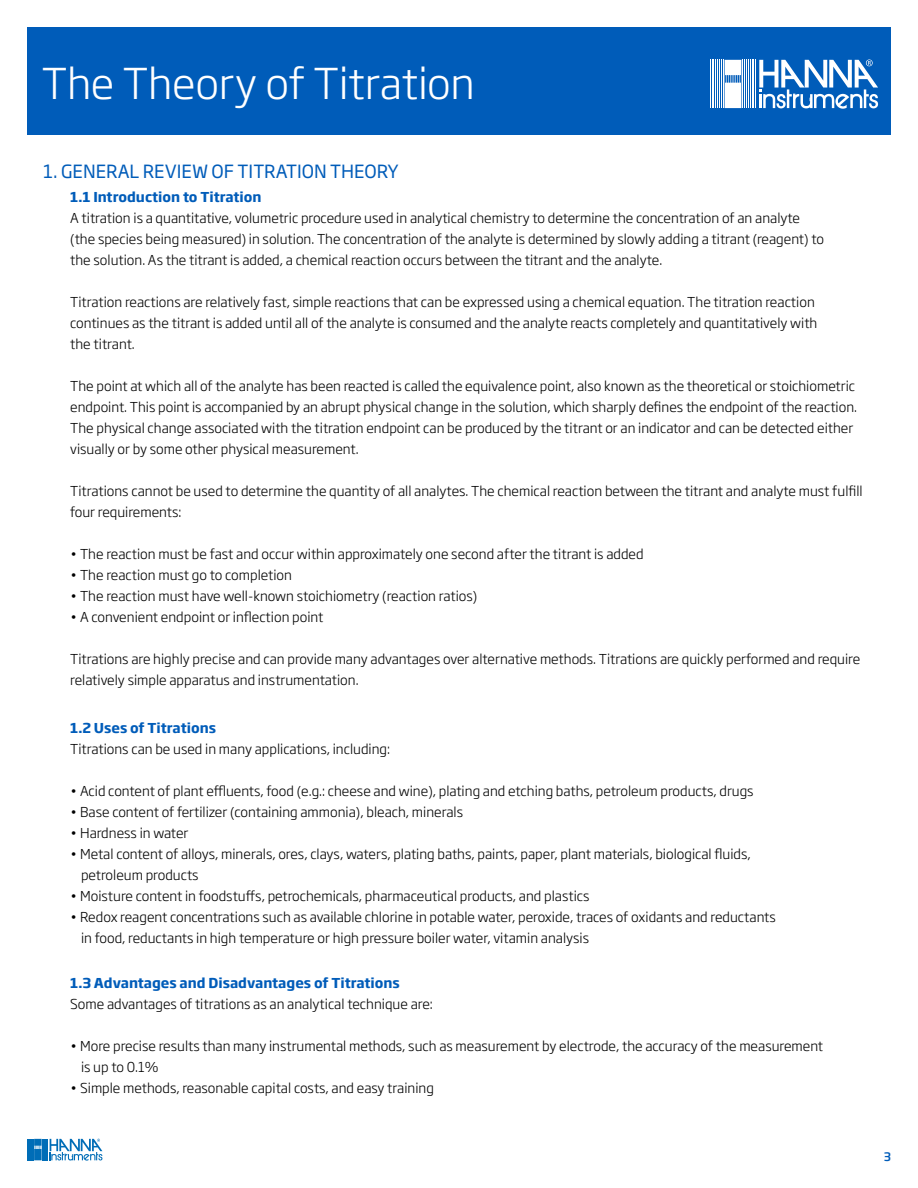
<style>
.page{position:relative;width:918px;height:1188px;background:#fff}
.page>*{position:absolute;margin:0;border:0;box-sizing:border-box;transform-origin:0 0}
.t1{font:300 42px "Soho Gothic Pro";letter-spacing:-.005em;color:#fff}
.t2{font:18px "Soho Gothic Pro";color:#005cb9}
.t3{font:300 13.5px/21px "Soho Gothic Pro";color:#000}
.t4{font:700 13.5px "Soho Gothic Pro";color:#005cb9}
.t5{font:500 11.7px "Soho Gothic Pro";color:#005cb9}
</style>
<div class="page">
<svg style="left:28px;top:1139px;width:74px;height:22px"></svg>
<div style="left:27px;top:27px;width:864px;height:108px;background:#005cb9"></div>
<hr style="left:755px;top:60px;width:1px;height:48px;background:#fff">
<hr style="left:754px;top:60px;width:1px;height:48px;background:#fff">
<hr style="left:752px;top:60px;width:1px;height:48px;background:#fff">
<hr style="left:750px;top:60px;width:1px;height:48px;background:#fff">
<hr style="left:748px;top:60px;width:1px;height:48px;background:#fff">
<hr style="left:746px;top:60px;width:1px;height:48px;background:#fff">
<hr style="left:745px;top:60px;width:1px;height:48px;background:#fff">
<hr style="left:743px;top:60px;width:1px;height:48px;background:#fff">
<hr style="left:723px;top:60px;width:1px;height:48px;background:#fff">
<hr style="left:721px;top:60px;width:1px;height:48px;background:#fff">
<hr style="left:719px;top:60px;width:1px;height:48px;background:#fff">
<hr style="left:717px;top:60px;width:1px;height:48px;background:#fff">
<hr style="left:716px;top:60px;width:1px;height:48px;background:#fff">
<hr style="left:714px;top:60px;width:1px;height:48px;background:#fff">
<hr style="left:712px;top:60px;width:1px;height:48px;background:#fff">
<hr style="left:710px;top:60px;width:1px;height:48px;background:#fff">
<svg style="left:725px;top:60px;width:16px;height:48px"></svg>
<svg style="left:759px;top:59px;width:119px;height:50px"></svg>
<h1 class="t1" style="left:42px;top:51px;width:435px">The Theory of Titration</h1>
<h2 class="t2" style="left:43px;top:158px;width:357px">1. GENERAL REVIEW OF TITRATION THEORY</h2>
<p class="t4" style="left:70px;top:186px;width:193px">1.1 Introduction to Titration</p>
<p class="t3" style="left:70px;top:207px;width:755px">A titration is a quantitative, volumetric procedure used in analytical chemistry to determine the concentration of an analyte (the species being measured) in solution. The concentration of the analyte is determined by slowly adding a titrant (reagent) to the solution. As the titrant is added, a chemical reaction occurs between the titrant and the analyte.</p>
<p class="t3" style="left:70px;top:291px;width:749px">Titration reactions are relatively fast, simple reactions that can be expressed using a chemical equation. The titration reaction continues as the titrant is added until all of the analyte is consumed and the analyte reacts completely and quantitatively with the titrant.</p>
<p class="t3" style="left:70px;top:375px;width:788px">The point at which all of the analyte has been reacted is called the equivalence point, also known as the theoretical or stoichiometric endpoint. This point is accompanied by an abrupt physical change in the solution, which sharply defines the endpoint of the reaction.<br>The physical change associated with the titration endpoint can be produced by the titrant or an indicator and can be detected either visually or by some other physical measurement.</p>
<p class="t3" style="left:70px;top:480px;width:794px">Titrations cannot be used to determine the quantity of all analytes. The chemical reaction between the titrant and analyte must fulfill four requirements:</p>
<p class="t3" style="left:70px;top:543px;width:575px">• The reaction must be fast and occur within approximately one second after the titrant is added</p>
<p class="t3" style="left:70px;top:564px;width:223px">• The reaction must go to completion</p>
<p class="t3" style="left:70px;top:585px;width:409px">• The reaction must have well-known stoichiometry (reaction ratios)</p>
<p class="t3" style="left:70px;top:606px;width:255px">• A convenient endpoint or inflection point</p>
<p class="t3" style="left:70px;top:648px;width:792px">Titrations are highly precise and can provide many advantages over alternative methods. Titrations are quickly performed and require relatively simple apparatus and instrumentation.</p>
<p class="t4" style="left:70px;top:717px;width:147px">1.2 Uses of Titrations</p>
<p class="t3" style="left:70px;top:738px;width:321px">Titrations can be used in many applications, including:</p>
<p class="t3" style="left:70px;top:780px;width:685px">• Acid content of plant effluents, food (e.g.: cheese and wine), plating and etching baths, petroleum products, drugs</p>
<p class="t3" style="left:70px;top:801px;width:394px">• Base content of fertilizer (containing ammonia), bleach, minerals</p>
<p class="t3" style="left:70px;top:822px;width:120px">• Hardness in water</p>
<p class="t3" style="left:81px;top:843px;width:671px;text-indent:-11px">• Metal content of alloys, minerals, ores, clays, waters, plating baths, paints, paper, plant materials, biological fluids, petroleum products</p>
<p class="t3" style="left:70px;top:885px;width:521px">• Moisture content in foodstuffs, petrochemicals, pharmaceutical products, and plastics</p>
<p class="t3" style="left:81px;top:906px;width:696px;text-indent:-11px">• Redox reagent concentrations such as available chlorine in potable water, peroxide, traces of oxidants and reductants in food, reductants in high temperature or high pressure boiler water, vitamin analysis</p>
<p class="t4" style="left:70px;top:973px;width:331px">1.3 Advantages and Disadvantages of Titrations</p>
<p class="t3" style="left:70px;top:993px;width:364px">Some advantages of titrations as an analytical technique are:</p>
<p class="t3" style="left:81px;top:1035px;width:744px;text-indent:-11px">• More precise results than many instrumental methods, such as measurement by electrode, the accuracy of the measurement is up to 0.1%</p>
<p class="t3" style="left:70px;top:1077px;width:365px">• Simple methods, reasonable capital costs, and easy training</p>
<p class="t5" style="left:884px;top:1147px;width:9px">3</p>
</div>
